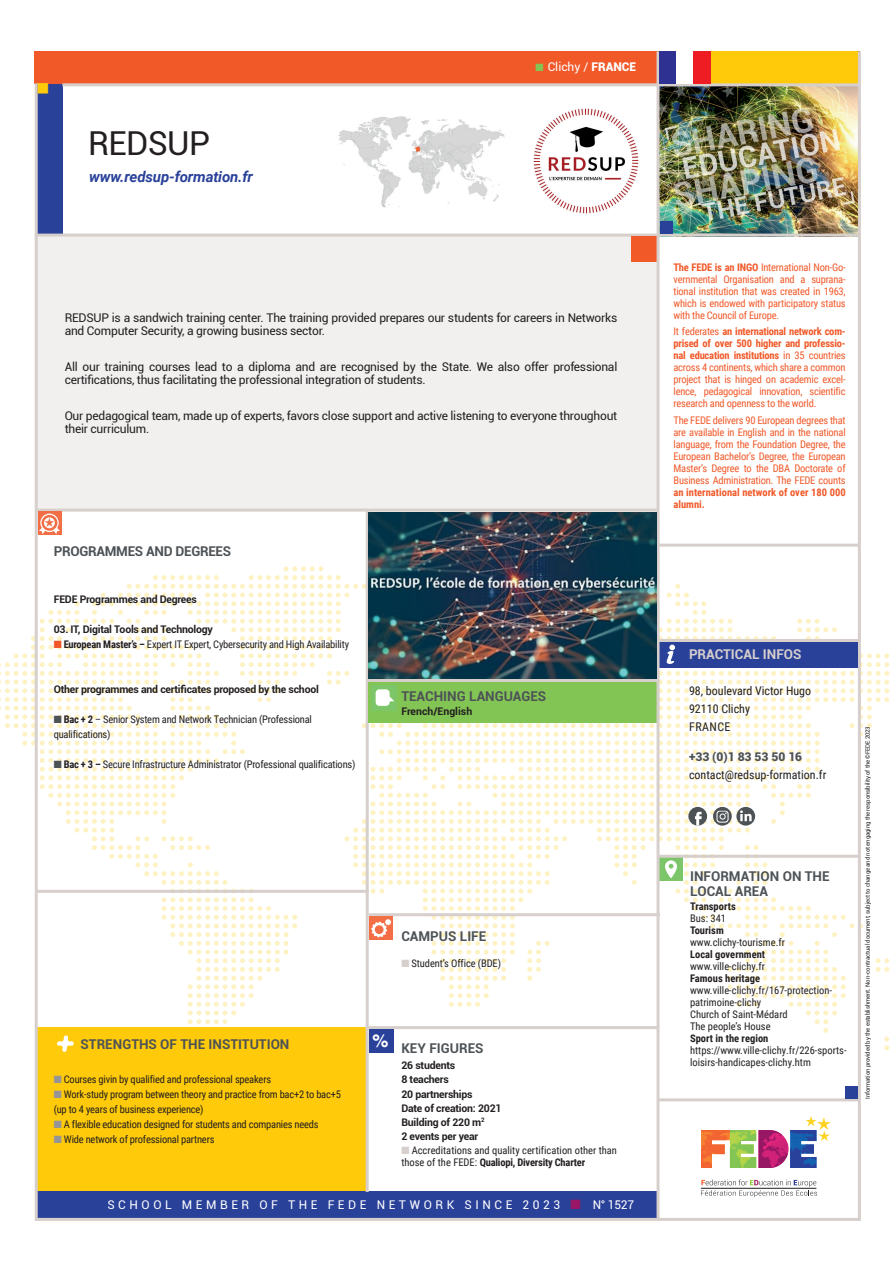
<style>
.page{position:relative;width:893px;height:1263px;background:#fff}
.page>*{position:absolute;margin:0;border:0;box-sizing:border-box;transform-origin:0 0}
.t1{font:33px "Roboto";letter-spacing:-.02em;color:#231f20}
.t2{font:700 18px "Helvetica";color:#fff}
.t3{font:italic 700 15px "Roboto";letter-spacing:-.01em;color:#2a419a}
.t4{font:15px "Zapf Dingbats ITC";color:#feca0a}
.t5{font:700 13.5px/15px "Roboto";color:#4d5256}
.t6{font:700 13.5px "Roboto";letter-spacing:-.02em;color:#4d5256}
.t7{font:700 13.5px "Roboto";color:#d6cfcc}
.t8{font:12px/13.5px "Roboto";letter-spacing:-.02em;color:#231f20}
.t9{font:12px/18px "Roboto Condensed";color:#231f20}
.t10{font:12px "Roboto";letter-spacing:.3em;color:#fff}
.t11{font:900 12px "Roboto";color:#4d5256}
.t12{font:10.5px/12px "Roboto Condensed";letter-spacing:-.02em;color:#f15929;text-align:justify}
.t13{font:10.5px/15px "Roboto Condensed";letter-spacing:-.02em;color:#231f20}
.t14{font:10.5px/12px "Roboto Condensed";color:#231f20}
.t15{font:700 10.5px/14.1px "Roboto";letter-spacing:-.02em;color:#231f20}
.t16{font:700 10.5px "Roboto Condensed";color:#231f20}
.t17{font:700 10.5px/12px "Roboto Condensed";color:#f15929}
.t18{font:700 10.5px "Roboto";color:#231f20}
.t19{font:6px "Roboto";letter-spacing:-.02em;color:#231f20}
.s1{color:#83c555}
.s2{font-weight:900}
.s3{color:#f15929}
.s4{font-weight:700}
.s5{color:#4d5256}
.s6{color:#959598}
.s7{color:#d6cfcc}
.s8{color:#991766}
</style>
<div class="page">
<svg style="left:701px;top:1116px;width:130px;height:52px"></svg>
<svg style="left:701px;top:1179px;width:116px;height:18px"></svg>
<hr style="left:701px;top:1188px;width:115px;height:1px;background:#211d1e">
<div style="left:35px;top:51px;width:27px;height:183px;background:#2a419a"></div>
<div style="left:35px;top:51px;width:825px;height:33px;background:#f15929"></div>
<div style="left:659px;top:51px;width:199px;height:33px;background:#feca0a"></div>
<div style="left:36px;top:1027px;width:332px;height:190px;background:#feca0a"></div>
<img style="left:659px;top:86px;width:199px;height:148px">
<div style="left:37px;top:1192px;width:620px;height:26px;background:#2a419a"></div>
<div style="left:36px;top:236px;width:623px;height:275px;background:#f1f0ef"></div>
<hr style="left:35px;top:83px;width:3px;height:1138px;background:#d6cfcc">
<hr style="left:366px;top:510px;width:3px;height:682px;background:#d6cfcc">
<hr style="left:35px;top:1218px;width:826px;height:3px;background:#d6cfcc">
<hr style="left:35px;top:234px;width:825px;height:3px;background:#d6cfcc">
<hr style="left:37px;top:509px;width:621px;height:3px;background:#d6cfcc">
<hr style="left:858px;top:51px;width:3px;height:1169px;background:#d6cfcc">
<svg style="left:38px;top:512px;width:24px;height:23px"></svg>
<div style="left:40px;top:514px;width:19px;height:18px;border:1px solid #fff;border-radius:50%"></div>
<svg style="left:39px;top:517px;width:21px;height:17px"></svg>
<hr style="left:657px;top:1098px;width:202px;height:3px;background:#d6cfcc">
<div style="left:845px;top:1086px;width:13px;height:12px;background:#2a419a"></div>
<div style="left:660px;top:221px;width:12px;height:13px;background:#2a419a"></div>
<div style="left:631px;top:237px;width:26px;height:25px;background:#f15929"></div>
<hr style="left:659px;top:544px;width:200px;height:3px;background:#d6cfcc">
<hr style="left:656px;top:51px;width:3px;height:1168px;background:#d6cfcc">
<hr style="left:62px;top:83px;width:798px;height:3px;background:#d6cfcc">
<div style="left:659px;top:51px;width:17px;height:32px;background:#2e3092"></div>
<div style="left:676px;top:51px;width:17px;height:32px;background:#fff"></div>
<div style="left:693px;top:51px;width:17px;height:32px;background:#ee1d23"></div>
<img style="left:369px;top:512px;width:287px;height:54px">
<svg style="left:0;top:566px;width:889px;height:519px"></svg>
<img style="left:338px;top:116px;width:167px;height:92px">
<img style="left:533px;top:108px;width:106px;height:106px">
<h3 class="t4" style="left:36px;top:94px;width:13px;rotate:-90deg">■</h3>
<h1 class="t1" style="left:88px;top:120px;width:123px">REDSUP</h1>
<h3 class="t3" style="left:89px;top:166px;width:165px">www.redsup-formation.fr</h3>
<p class="t10" style="left:535px;top:58px;width:102px"><span class="s1">■</span> Clichy / <span class="s2">FRANCE</span></p>
<p class="t8" style="left:65px;top:310px;width:554px">REDSUP is a sandwich training center. The training provided prepares our students for careers in Networks and Computer Security, a growing business sector.</p>
<p class="t8" style="left:65px;top:359px;width:554px">All our training courses lead to a diploma and are recognised by the State. We also offer professional certifications, thus facilitating the professional integration of students.</p>
<p class="t8" style="left:65px;top:408px;width:554px">Our pedagogical team, made up of experts, favors close support and active listening to everyone throughout their curriculum.</p>
<p class="t6" style="left:54px;top:541px;width:179px">PROGRAMMES AND DEGREES</p>
<p class="t15" style="left:54px;top:591px;width:145px">FEDE Programmes and Degrees</p>
<p class="t15" style="left:54px;top:621px;width:161px">03. IT, Digital Tools and Technology</p>
<p class="t13" style="left:54px;top:636px;width:297px"><span class="s3">■</span> <span class="s4">European Master’s –</span> Expert IT Expert, Cybersecurity and High Availability</p>
<p class="t15" style="left:54px;top:681px;width:267px">Other programmes and certificates proposed by the school</p>
<p class="t13" style="left:54px;top:711px;width:260px"><span class="s5">■</span> <span class="s4">Bac + 2</span> – Senior System and Network Technician (Professional qualifications)</p>
<p class="t13" style="left:54px;top:756px;width:303px"><span class="s5">■</span> <span class="s4">Bac + 3 –</span> Secure Infrastructure Administrator (Professional qualifications)</p>
<p class="t5" style="left:401px;top:688px;width:146px">TEACHING LANGUAGES</p>
<p class="t18" style="left:401px;top:704px;width:72px">French/English</p>
<p class="t5" style="left:81px;top:1036px;width:210px">STRENGTHS OF THE INSTITUTION</p>
<p class="t13" style="left:54px;top:1071px;width:219px"><span class="s6">■</span> Courses givin by qualified and professional speakers</p>
<p class="t13" style="left:54px;top:1086px;width:289px"><span class="s6">■</span> Work-study program between theory and practice from bac+2 to bac+5 (up to 4 years of business experience)</p>
<p class="t13" style="left:54px;top:1116px;width:266px"><span class="s6">■</span> A flexible education designed for students and companies needs</p>
<p class="t13" style="left:54px;top:1131px;width:162px"><span class="s6">■</span> Wide network of professional partners</p>
<p class="t5" style="left:401px;top:928px;width:86px">CAMPUS LIFE</p>
<p class="t13" style="left:401px;top:955px;width:101px"><span class="s7">■</span> Student’s Office (BDE)</p>
<h2 class="t2" style="left:372px;top:1029px;width:18px">%</h2>
<p class="t5" style="left:401px;top:1040px;width:84px">KEY FIGURES</p>
<p class="t15" style="left:401px;top:1058px;width:102px">26 students<br>8 teachers<br>20 partnerships<br>Date of creation: 2021<br>Building of 220 m<sup>2<br></sup>2 events per year</p>
<p class="t14" style="left:401px;top:1144px;width:217px"><span class="s7">■</span> Accreditations and quality certification other than those of the FEDE: <span class="s4">Qualiopi, Diversity Charter</span></p>
<p class="t10" style="left:107px;top:1196px;width:528px">SCHOOL MEMBER OF THE FEDE NETWORK SINCE 2023 <span class="s8">■</span> N° 1527</p>
<p class="t12" style="left:673px;top:260px;width:174px"><span class="s4">The FEDE is an INGO</span> International Non-Go&shy;vernmental Organisation and a suprana&shy;tional institution that was created in 1963, which is endowed with participatory status with the Council of Europe.</p>
<p class="t12" style="left:673px;top:325px;width:174px">It federates <span class="s4">an international network com&shy;prised of over 500 higher and professio&shy;nal education institutions</span> in 35 countries across 4 continents, which share a common project that is hinged on academic excel&shy;lence, pedagogical innovation, scientific research and openness to the world.</p>
<p class="t12" style="left:673px;top:413px;width:174px">The FEDE delivers 90 European degrees that are available in English and in the national language, from the Foundation Degree, the European Bachelor’s Degree, the European Master’s Degree to the DBA Doctorate of Business Administration. The FEDE counts</p>
<p class="t17" style="left:673px;top:485px;width:174px">an international network of over 180 000 alumni.</p>
<p class="t7" style="left:689px;top:645px;width:114px">PRACTICAL INFOS</p>
<p class="t9" style="left:689px;top:681px;width:124px">98, boulevard Victor Hugo<br>92110 Clichy<br>FRANCE</p>
<p class="t11" style="left:689px;top:748px;width:115px">+33 (0)1 83 53 50 16</p>
<p class="t9" style="left:689px;top:765px;width:139px">contact@redsup-formation.fr</p>
<p class="t5" style="left:690px;top:868px;width:141px">INFORMATION ON THE<br>LOCAL AREA</p>
<p class="t16" style="left:690px;top:899px;width:47px">Transports</p>
<p class="t13" style="left:690px;top:910px;width:37px">Bus: 341</p>
<p class="t16" style="left:690px;top:923px;width:35px">Tourism</p>
<p class="t14" style="left:690px;top:936px;width:96px">www.clichy-tourisme.fr</p>
<p class="t16" style="left:690px;top:947px;width:77px">Local government</p>
<p class="t14" style="left:690px;top:960px;width:77px">www.ville-clichy.fr</p>
<p class="t16" style="left:690px;top:971px;width:71px">Famous heritage</p>
<p class="t14" style="left:690px;top:984px;width:143px">www.ville-clichy.fr/167-protection&shy;patrimoine-clichy<br>Church of Saint-Médard<br>The people’s House</p>
<p class="t16" style="left:690px;top:1031px;width:80px">Sport in the region</p>
<p class="t14" style="left:690px;top:1044px;width:158px">https://www.ville-clichy.fr/226-sports&shy;loisirs-handicapes-clichy.htm</p>
<p class="t19" style="left:863px;top:1099px;width:374px;rotate:-90deg">Information provided by the establishment. Non-contractual document, subject to change and not engaging the responsibility of the ©FEDE 2023</p>
</div>
